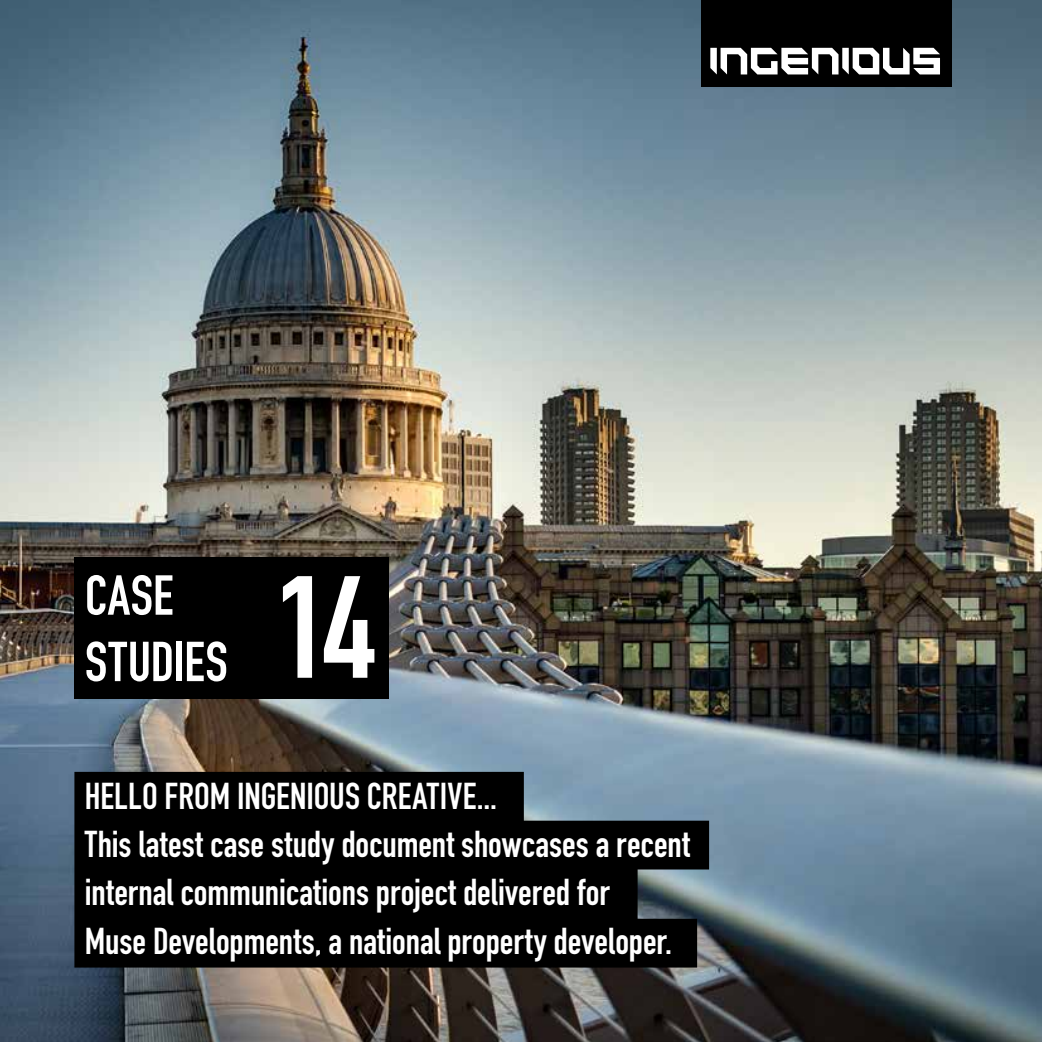
<style>
.page{position:relative;width:1042px;height:1042px;background:#fff}
.page>*{position:absolute;margin:0;border:0;box-sizing:border-box;transform-origin:0 0}
.t1{font:142.62px "DIN Engschrift Std";color:#fff}
.t2{font:55.3px/66.3px "DIN Engschrift Std";letter-spacing:.005em;color:#fff}
.t3{font:36.93px "DIN Engschrift Std";color:#fff}
</style>
<div class="page">
<img style="left:0;top:0;width:1042px;height:1042px">
<div style="left:701px;top:0;width:250px;height:87px;background:#000"></div>
<svg style="left:710px;top:48px;width:230px;height:26px"></svg>
<svg style="left:74px;top:772px;width:635px;height:195px;background:#0d0f11"></svg>
<div style="left:74px;top:557px;width:315px;height:142px;background:#000"></div>
<h2 class="t2" style="left:85px;top:562px;width:144px">CASE<br>STUDIES</h2>
<h1 class="t1" style="left:275px;top:544px;width:102px">14</h1>
<p class="t3" style="left:85px;top:774px;width:414px">HELLO FROM INGENIOUS CREATIVE...</p>
<p class="t3" style="left:85px;top:823px;width:606px">This latest case study document showcases a recent</p>
<p class="t3" style="left:85px;top:870px;width:526px">internal communications project delivered for</p>
<p class="t3" style="left:85px;top:919px;width:588px">Muse Developments, a national property developer.</p>
</div>
